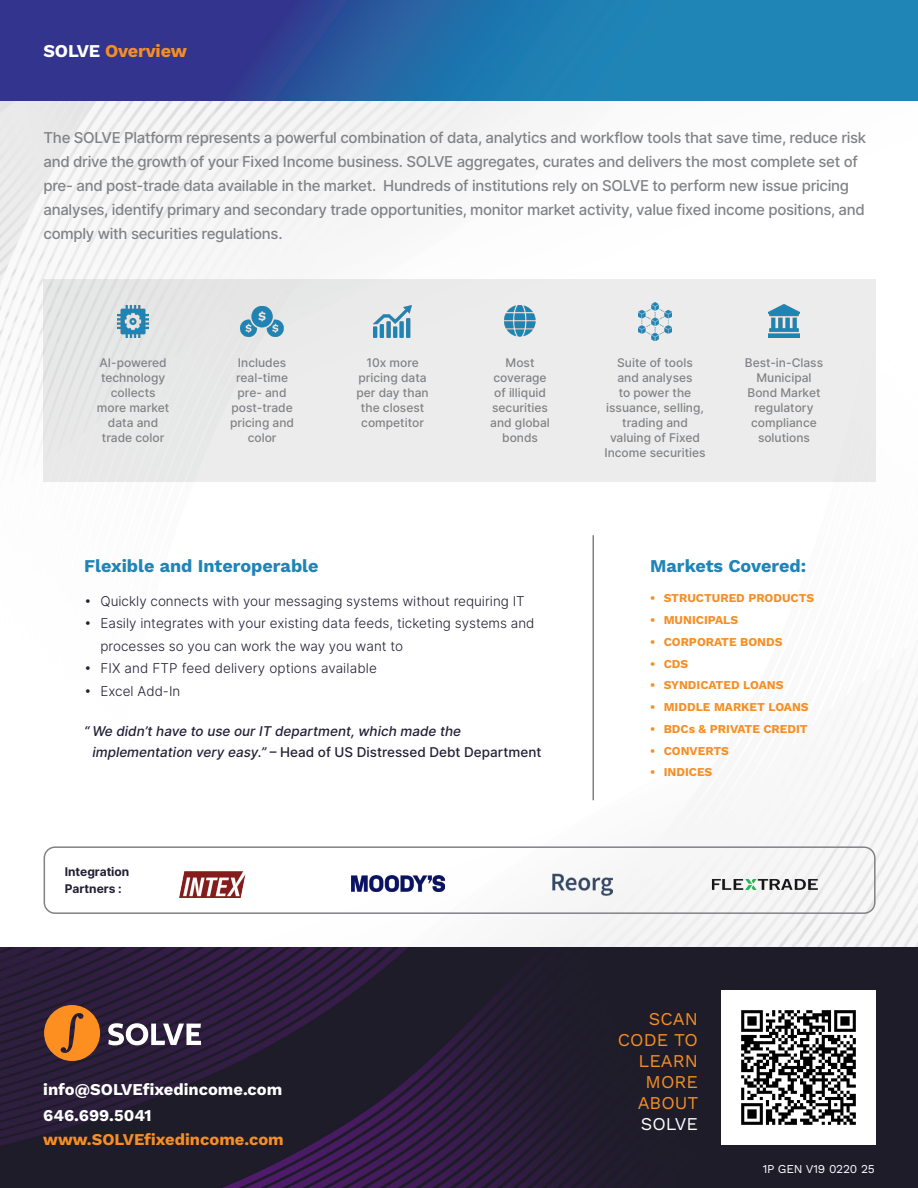
<style>
.page{position:relative;width:918px;height:1188px;background:#fff}
.page>*{position:absolute;margin:0;border:0;box-sizing:border-box;transform-origin:0 0}
.Section{font:700 18px "Work Sans";color:#1f84b6}
.Section-2{font:18px/21px "Work Sans";color:#f68e25;text-align:right}
.t1{font:700 18px "Work Sans";letter-spacing:-.01em;color:#f68e25}
.Subhead{font:700 16.5px "Work Sans";color:#fff}
.Subhead-2{font:700 16.5px "Work Sans";color:#f68e25}
.t2{font:500 15px/24px "Inter";letter-spacing:-.02em;color:#808285}
.Section-3{font:300 13.5px/22.5px "Inter";color:#211f35}
.Section-4{font:italic 500 13.5px/21px "Inter";color:#211f35}
.Section-5{font:500 12px/15px "Inter";color:#808285;text-align:center}
.Section-6{font:700 12px "Work Sans";color:#f68e25}
.Section-7{font:700 12px/16.5px "Inter";color:#211f35}
.Section-8{font:12px "Work Sans";letter-spacing:-.02em;color:#fff}
.s1{color:#fff}
.s2{font-style:normal}
</style>
<div class="page">
<img style="left:0;top:100px;width:918px;height:848px">
<img style="left:0;top:948px;width:918px;height:240px">
<svg style="left:108px;top:1023px;width:93px;height:22px"></svg>
<svg style="left:44px;top:1005px;width:56px;height:56px"></svg>
<img style="left:721px;top:991px;width:154px;height:154px">
<svg style="left:0;top:0;width:918px;height:100px"></svg>
<div style="left:43px;top:280px;width:833px;height:202px;background:#ececec"></div>
<img style="left:117px;top:305px;width:32px;height:32px">
<img style="left:374px;top:305px;width:38px;height:32px">
<img style="left:505px;top:306px;width:30px;height:31px">
<img style="left:241px;top:306px;width:43px;height:30px">
<img style="left:768px;top:305px;width:32px;height:33px">
<img style="left:638px;top:302px;width:34px;height:38px">
<div style="left:44px;top:846px;width:832px;height:68px;border:2px solid #808285;border-radius:11px"></div>
<img style="left:179px;top:870px;width:67px;height:28px">
<img style="left:352px;top:876px;width:93px;height:15px">
<img style="left:552px;top:868px;width:61px;height:28px">
<hr style="left:592px;top:535px;width:2px;height:265px;background:#808285">
<img style="left:710px;top:875px;width:110px;height:18px">
<p class="t1" style="left:43px;top:37px;width:145px"><span class="s1">SOLVE</span> Overview</p>
<p class="t2" style="left:43px;top:125px;width:824px">The SOLVE Platform represents a powerful combination of data, analytics and workflow tools that save time, reduce risk and drive the growth of your Fixed Income business. SOLVE aggregates, curates and delivers the most complete set of pre- and post-trade data available in the market. Hundreds of institutions rely on SOLVE to perform new issue pricing analyses, identify primary and secondary trade opportunities, monitor market activity, value fixed income positions, and comply with securities regulations.</p>
<p class="Section-5" style="left:357px;top:354px;width:74px">10x more pricing data per day than the closest competitor</p>
<p class="Section-5" style="left:490px;top:354px;width:61px">Most coverage of illiquid securities and global bonds</p>
<p class="Section-5" style="left:604px;top:354px;width:103px">Suite of tools<br>and analyses<br>to power the issuance, selling, trading and valuing of Fixed<br>Income securities</p>
<p class="Section-5" style="left:97px;top:354px;width:74px">AI-powered technology collects more market data and trade color</p>
<p class="Section-5" style="left:745px;top:354px;width:80px">Best-in-Class<br>Municipal<br>Bond Market regulatory compliance solutions</p>
<p class="Section-5" style="left:230px;top:354px;width:66px">Includes real-time pre- and post-trade pricing and color</p>
<p class="Section" style="left:84px;top:553px;width:236px">Flexible and Interoperable</p>
<p class="Section-3" style="left:84px;top:589px;width:442px">• Quickly connects with your messaging systems without requiring IT</p>
<p class="Section-3" style="left:100px;top:612px;width:436px;text-indent:-16px">• Easily integrates with your existing data feeds, ticketing systems and processes so you can work the way you want to</p>
<p class="Section-3" style="left:84px;top:657px;width:294px">• FIX and FTP feed delivery options available</p>
<p class="Section-3" style="left:84px;top:679px;width:98px">• Excel Add-In</p>
<p class="Section-4" style="left:92px;top:720px;width:451px;text-indent:-8px">“ We didn’t have to use our IT department, which made the implementation very easy.” <span class="s2">– Head of US Distressed Debt Department</span></p>
<p class="Section-7" style="left:65px;top:864px;width:66px">Integration<br>Partners :</p>
<p class="Subhead" style="left:43px;top:1077px;width:241px">info@SOLVEfixedincome.com</p>
<p class="Subhead" style="left:43px;top:1103px;width:110px">646.699.5041</p>
<p class="Subhead-2" style="left:43px;top:1126px;width:242px">www.SOLVEfixedincome.com</p>
<p class="Section" style="left:650px;top:553px;width:158px">Markets Covered:</p>
<p class="Section-6" style="left:650px;top:589px;width:166px">• STRUCTURED PRODUCTS</p>
<p class="Section-6" style="left:650px;top:611px;width:89px">• MUNICIPALS</p>
<p class="Section-6" style="left:650px;top:633px;width:134px">• CORPORATE BONDS</p>
<p class="Section-6" style="left:650px;top:654px;width:39px">• CDS</p>
<p class="Section-6" style="left:650px;top:676px;width:135px">• SYNDICATED LOANS</p>
<p class="Section-6" style="left:650px;top:698px;width:160px">• MIDDLE MARKET LOANS</p>
<p class="Section-6" style="left:650px;top:720px;width:159px">• BDCs &amp; PRIVATE CREDIT</p>
<p class="Section-6" style="left:650px;top:741px;width:80px">• CONVERTS</p>
<p class="Section-6" style="left:650px;top:763px;width:64px">• INDICES</p>
<p class="Section-2" style="left:618px;top:1007px;width:82px">SCAN<br>CODE TO<br>LEARN<br>MORE<br>ABOUT<br><span class="s1">SOLVE</span></p>
<p class="Section-8" style="left:763px;top:1160px;width:113px">1P GEN V19 0220 25</p>
</div>
